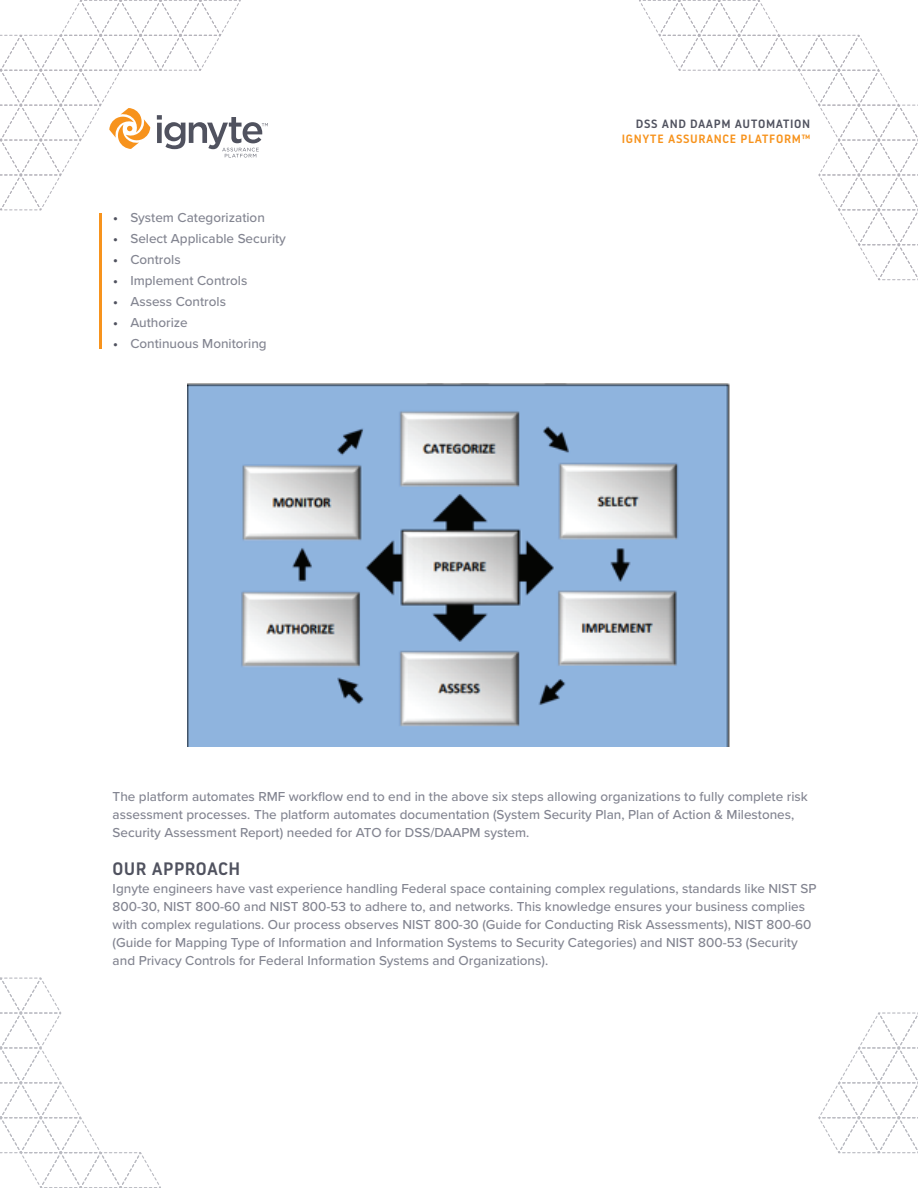
<style>
.page{position:relative;width:918px;height:1188px;background:#fff}
.page>*{position:absolute;margin:0;border:0;box-sizing:border-box;transform-origin:0 0}
.t1{font:500 18px "Noway";letter-spacing:.02em;color:#50525f}
.t2{font:500 13.5px/21px "Proxima Nova";color:#838591}
.t3{font:700 13.5px/21px "Proxima Nova";color:#50525f;text-align:justify}
.t4{font:500 12px "Noway";letter-spacing:.05em;color:#f7931d}
.t5{font:500 12px "Noway";letter-spacing:.05em;color:#50525f}
</style>
<div class="page">
<img style="left:188px;top:383px;width:542px;height:363px">
<hr style="left:99px;top:213px;width:2px;height:136px;background:#f7931d">
<svg style="left:639px;top:0;width:279px;height:281px"></svg>
<svg style="left:0;top:0;width:268px;height:211px"></svg>
<svg style="left:0;top:977px;width:161px;height:211px"></svg>
<svg style="left:818px;top:1012px;width:100px;height:142px"></svg>
<p class="t3" style="left:113px;top:208px;width:6px">• • • • • • •</p>
<p class="t2" style="left:130px;top:207px;width:157px">System Categorization<br>Select Applicable Security<br>Controls<br>Implement Controls<br>Assess Controls<br>Authorize<br>Continuous Monitoring</p>
<p class="t5" style="left:636px;top:116px;width:176px">DSS AND DAAPM AUTOMATION</p>
<p class="t4" style="left:622px;top:131px;width:190px">IGNYTE ASSURANCE PLATFORM™</p>
<p class="t2" style="left:113px;top:787px;width:697px;line-height:18px">The platform automates RMF workflow end to end in the above six steps allowing organizations to fully complete risk assessment processes. The platform automates documentation (System Security Plan, Plan of Action &amp; Milestones,<br>Security Assessment Report) needed for ATO for DSS/DAAPM system.</p>
<h1 class="t1" style="left:113px;top:857px;width:129px">OUR APPROACH</h1>
<p class="t2" style="left:113px;top:879px;width:705px;line-height:18px">Ignyte engineers have vast experience handling Federal space containing complex regulations, standards like NIST SP 800-30, NIST 800-60 and NIST 800-53 to adhere to, and networks. This knowledge ensures your business complies with complex regulations. Our process observes NIST 800-30 (Guide for Conducting Risk Assessments), NIST 800-60 (Guide for Mapping Type of Information and Information Systems to Security Categories) and NIST 800-53 (Security and Privacy Controls for Federal Information Systems and Organizations).</p>
</div>
